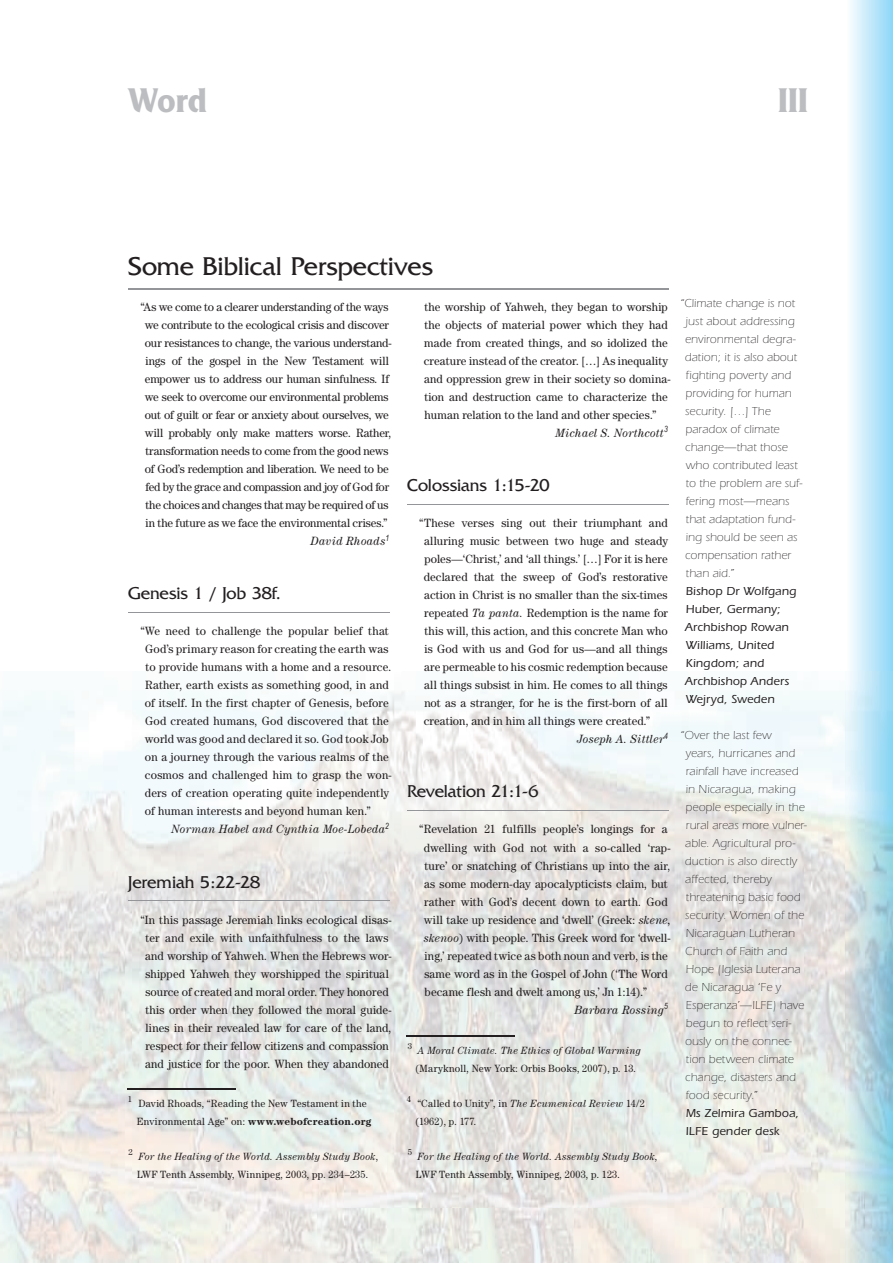
<style>
.page{position:relative;width:893px;height:1263px;background:#fff}
.page>*{position:absolute;margin:0;border:0;box-sizing:border-box;transform-origin:0 0}
.t1{font:700 36px "Friz Quadrata";letter-spacing:.005em;color:#bcbdc0;scale:.9 1}
.t2{font:27px "Friz Quadrata";letter-spacing:-.01em;color:#231f20}
.t3{font:18px "Friz Quadrata";letter-spacing:-.005em;color:#231f20}
.t4{font:12px/18px "Century";letter-spacing:.005em;color:#231f20;scale:.95 1}
.t5{font:300 12px/18px "Itc Eras";letter-spacing:.015em;color:#231f20}
.t6{font:12px "Century";letter-spacing:-.015em;color:#231f20;scale:.95 1}
.t7{font:500 12px/18px "Itc Eras";letter-spacing:.01em;color:#231f20}
.t8{font:12px "Century";letter-spacing:-.02em;color:#231f20;scale:.95 1}
.t9{font:italic 12px "Century";letter-spacing:.025em;color:#231f20;scale:.95 1}
.t10{font:10.5px/18px "Century";letter-spacing:.02em;color:#231f20;scale:.95 1}
.t11{font:italic 10.5px/18px "Century";letter-spacing:.03em;color:#231f20;scale:.95 1}
.t12{font:8.55px "Century";color:#231f20}
.s1{font-style:italic}
.s2{font-style:normal}
.s3{font-weight:700}
</style>
<div class="page">
<div style="left:846px;top:0;width:47px;height:672px;background:linear-gradient(to right,#fefefe,#8dd6f7)"></div>
<img style="left:318px;top:690px;width:528px;height:518px">
<img style="left:1px;top:692px;width:317px;height:571px">
<img style="left:317px;top:1208px;width:529px;height:55px">
<img style="left:846px;top:672px;width:47px;height:591px">
<hr style="left:128px;top:288px;width:540px;height:2px;background:#939598">
<hr style="left:128px;top:612px;width:261px;height:1px;background:#939598">
<hr style="left:128px;top:900px;width:261px;height:1px;background:#939598">
<hr style="left:128px;top:1088px;width:108px;height:2px;background:#231f20">
<hr style="left:406px;top:504px;width:262px;height:1px;background:#939598">
<hr style="left:406px;top:810px;width:262px;height:1px;background:#939598">
<hr style="left:406px;top:1035px;width:108px;height:2px;background:#231f20">
<h1 class="t1" style="left:128px;top:80px;width:90px">Word</h1>
<h1 class="t1" style="left:778px;top:80px;width:34px">III</h1>
<h2 class="t2" style="left:128px;top:252px;width:306px">Some Biblical Perspectives</h2>
<p class="t6" style="left:140px;top:300px;width:263px">“As we come to a clearer understanding of the ways</p>
<p class="t6" style="left:145px;top:318px;width:259px">we contribute to the ecological crisis and discover</p>
<p class="t4" style="left:145px;top:334px;width:261px">our resistances to change, the various understand-</p>
<p class="t4" style="left:146px;top:352px;width:258px">ings of the gospel in the New Testament will</p>
<p class="t4" style="left:145px;top:370px;width:259px">empower us to address our human sinfulness. If</p>
<p class="t8" style="left:145px;top:390px;width:258px">we seek to overcome our environmental problems</p>
<p class="t8" style="left:145px;top:408px;width:258px">out of guilt or fear or anxiety about ourselves, we</p>
<p class="t4" style="left:145px;top:424px;width:261px">will probably only make matters worse. Rather,</p>
<p class="t6" style="left:145px;top:444px;width:257px">transformation needs to come from the good news</p>
<p class="t6" style="left:145px;top:462px;width:258px">of God’s redemption and liberation. We need to be</p>
<p class="t8" style="left:145px;top:480px;width:258px">fed by the grace and compassion and joy of God for</p>
<p class="t4" style="left:145px;top:496px;width:257px">the choices and changes that may be required of us</p>
<p class="t4" style="left:146px;top:514px;width:256px">in the future as we face the environmental crises.”</p>
<p class="t9" style="left:311px;top:534px;width:84px">David Rhoads<sup>1</sup></p>
<p class="t4" style="left:424px;top:298px;width:258px">the worship of Yahweh, they began to worship</p>
<p class="t4" style="left:424px;top:316px;width:258px">the objects of material power which they had</p>
<p class="t4" style="left:424px;top:334px;width:258px">made from created things, and so idolized the</p>
<p class="t4" style="left:424px;top:352px;width:259px">creature instead of the creator. […] As inequality</p>
<p class="t4" style="left:424px;top:370px;width:261px">and oppression grew in their society so domina-</p>
<p class="t4" style="left:424px;top:388px;width:258px">tion and destruction came to characterize the</p>
<p class="t4" style="left:424px;top:406px;width:246px">human relation to the land and other species.”</p>
<p class="t9" style="left:556px;top:426px;width:120px">Michael S. Northcott<sup>3</sup></p>
<h3 class="t3" style="left:407px;top:475px;width:144px">Colossians 1:15-20</h3>
<p class="t4" style="left:419px;top:514px;width:263px">“These verses sing out their triumphant and</p>
<p class="t4" style="left:424px;top:532px;width:258px">alluring music between two huge and steady</p>
<p class="t4" style="left:425px;top:550px;width:258px">poles—‘Christ,’ and ‘all things.’ […] For it is here</p>
<p class="t4" style="left:424px;top:568px;width:258px">declared that the sweep of God’s restorative</p>
<p class="t4" style="left:424px;top:586px;width:258px">action in Christ is no smaller than the six-times</p>
<p class="t4" style="left:424px;top:604px;width:258px">repeated <span class="s1">Ta panta.</span> Redemption is the name for</p>
<p class="t4" style="left:424px;top:622px;width:258px">this will, this action, and this concrete Man who</p>
<p class="t4" style="left:424px;top:640px;width:257px">is God with us and God for us—and all things</p>
<p class="t4" style="left:424px;top:658px;width:258px">are permeable to his cosmic redemption because</p>
<p class="t4" style="left:424px;top:676px;width:258px">all things subsist in him. He comes to all things</p>
<p class="t4" style="left:424px;top:694px;width:258px">not as a stranger, for he is the first-born of all</p>
<p class="t4" style="left:424px;top:712px;width:240px">creation, and in him all things were created.”</p>
<p class="t9" style="left:577px;top:732px;width:97px">Joseph A. Sittler<sup>4</sup></p>
<h3 class="t3" style="left:407px;top:781px;width:133px">Revelation 21:1-6</h3>
<p class="t4" style="left:419px;top:820px;width:263px">“Revelation 21 fulfills people’s longings for a</p>
<p class="t4" style="left:424px;top:838px;width:261px">dwelling with God not with a so-called ‘rap-</p>
<p class="t4" style="left:424px;top:856px;width:260px">ture’ or snatching of Christians up into the air,</p>
<p class="t4" style="left:424px;top:874px;width:258px">as some modern-day apocalypticists claim, but</p>
<p class="t4" style="left:424px;top:892px;width:258px">rather with God’s decent down to earth. God</p>
<p class="t4" style="left:424px;top:910px;width:262px">will take up residence and ‘dwell’ (Greek: <span class="s1">skene,</span></p>
<p class="t4" style="left:424px;top:928px;width:261px"><span class="s1">skenoo</span>) with people. This Greek word for ‘dwell-</p>
<p class="t4" style="left:424px;top:946px;width:258px">ing,’ repeated twice as both noun and verb, is the</p>
<p class="t4" style="left:424px;top:964px;width:258px">same word as in the Gospel of John (‘The Word</p>
<p class="t4" style="left:425px;top:982px;width:236px">became flesh and dwelt among us,’ Jn 1:14).”</p>
<p class="t9" style="left:574px;top:1002px;width:100px">Barbara Rossing<sup>5</sup></p>
<p class="t12" style="left:408px;top:1041px;width:6px">3</p>
<p class="t11" style="left:418px;top:1041px;width:237px">A Moral Climate. The Ethics of Global Warming</p>
<p class="t10" style="left:415px;top:1059px;width:234px">(Maryknoll, New York: Orbis Books, 2007), p. 13.</p>
<p class="t12" style="left:407px;top:1094px;width:6px">4</p>
<p class="t10" style="left:415px;top:1094px;width:243px">“Called to Unity”, in <span class="s1">The Ecumenical Review</span> 14/2 (1962), p. 177.</p>
<p class="t12" style="left:408px;top:1147px;width:6px">5</p>
<p class="t11" style="left:416px;top:1147px;width:256px">For the Healing of the World. Assembly Study Book<span class="s2">,<br>LWF Tenth Assembly, Winnipeg, 2003, p. 123.</span></p>
<h3 class="t3" style="left:128px;top:583px;width:154px">Genesis 1 / Job 38f.</h3>
<p class="t4" style="left:145px;top:622px;width:261px;text-indent:-4px">“We need to challenge the popular belief that God’s primary reason for creating the earth was to provide humans with a home and a resource.<br>Rather, earth exists as something good, in and of itself. In the first chapter of Genesis, before God created humans, God discovered that the world was good and declared it so. God took Job on a journey through the various realms of the cosmos and challenged him to grasp the won&shy;ders of creation operating quite independently of human interests and beyond human ken.”</p>
<p class="t9" style="left:171px;top:822px;width:230px">Norman Habel and Cynthia Moe-Lobeda<sup>2</sup></p>
<h3 class="t3" style="left:128px;top:871px;width:134px">Jeremiah 5:22-28</h3>
<p class="t4" style="left:140px;top:910px;width:266px;text-align:center">“In this passage Jeremiah links ecological disas&shy;ter and exile with unfaithfulness to the laws and worship of Yahweh. When the Hebrews wor&shy;shipped Yahweh they worshipped the spiritual source of created and moral order. They honored this order when they followed the moral guide&shy;lines in their revealed law for care of the land, respect for their fellow citizens and compassion and justice for the poor. When they abandoned</p>
<p class="t12" style="left:128px;top:1094px;width:6px">1</p>
<p class="t10" style="left:137px;top:1094px;width:248px">David Rhoads, “Reading the New Testament in the<br>Environmental Age” on: <span class="s3">www.webofcreation.org</span></p>
<p class="t12" style="left:129px;top:1147px;width:6px">2</p>
<p class="t10" style="left:137px;top:1147px;width:255px"><span class="s1">For the Healing of the World. Assembly Study Book</span>,<br>LWF Tenth Assembly, Winnipeg, 2003, pp. 234–235.</p>
<p class="t5" style="left:685px;top:294px;width:119px;text-indent:-4px">“Climate change is not just about addressing environmental degra&shy;dation; it is also about fighting poverty and providing for human security. […] The paradox of climate change—that those who contributed least to the problem are suf&shy;fering most—means that adaptation fund&shy;ing should be seen as compensation rather than aid.”</p>
<p class="t7" style="left:685px;top:582px;width:113px">Bishop Dr Wolfgang<br>Huber, Germany;<br>Archbishop Rowan<br>Williams, United<br>Kingdom; and<br>Archbishop Anders<br>Wejryd, Sweden</p>
<p class="t5" style="left:685px;top:726px;width:123px;text-indent:-4px">“Over the last few<br>years, hurricanes and rainfall have increased in Nicaragua, making people especially in the rural areas more vulner&shy;able. Agricultural pro&shy;duction is also directly affected, thereby threatening basic food security. Women of the<br>Nicaraguan Lutheran<br>Church of Faith and<br>Hope (Iglesia Luterana de Nicaragua ‘Fe y<br>Esperanza’—ILFE) have begun to reflect seri&shy;ously on the connec&shy;tion between climate change, disasters and food security.”</p>
<p class="t7" style="left:686px;top:1104px;width:115px">Ms Zelmira Gamboa,<br>ILFE gender desk</p>
</div>
